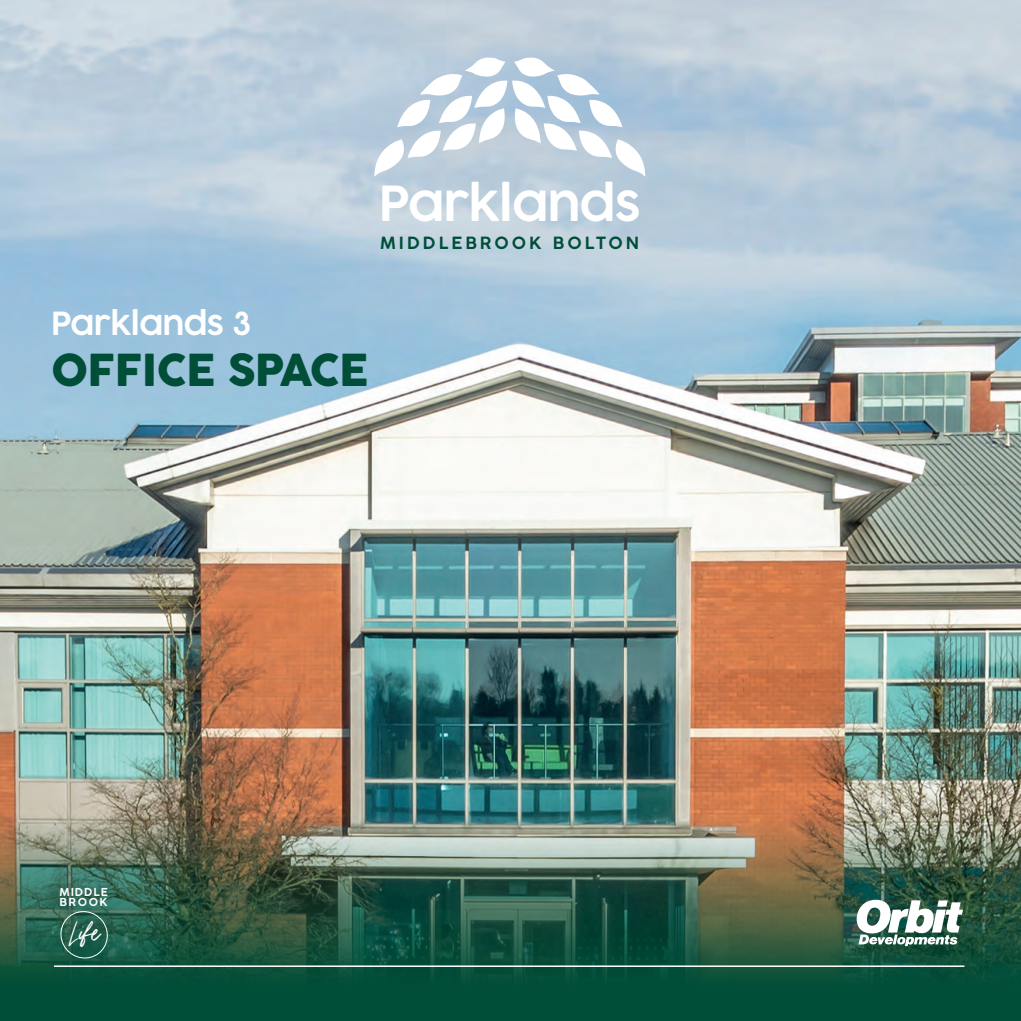
<style>
.page{position:relative;width:1021px;height:1021px;background:#fff}
.page>*{position:absolute;margin:0;border:0;box-sizing:border-box;transform-origin:0 0}
.t1{font:300 47.7px "Cocogoose Pro";letter-spacing:-.02em;color:#fff}
.t2{font:43.5px "Cocogoose Pro";letter-spacing:-.02em;color:#004e38}
.t3{font:34.8px "Triester Vector";color:#fff}
.t4{font:300 31.5px "Cocogoose Pro";letter-spacing:-.02em;color:#fff}
.t5{font:300 16.65px "Cocogoose Pro";letter-spacing:.18em;color:#004e38}
.t6{font:300 10.95px/9.9px "Cocogoose Pro";letter-spacing:.08em;color:#fff}
</style>
<div class="page">
<img style="left:0;top:0;width:1020px;height:798px">
<svg style="left:374px;top:55px;width:271px;height:122px"></svg>
<img style="left:0;top:798px;width:1020px;height:222px">
<svg style="left:856px;top:899px;width:107px;height:47px"></svg>
<svg style="left:57px;top:908px;width:55px;height:54px;background:#2b6552"></svg>
<hr style="left:54px;top:965px;width:910px;height:1px;background:#fff">
<h1 class="t1" style="left:378px;top:171px;width:264px">Parklands</h1>
<p class="t5" style="left:380px;top:232px;width:261px">MIDDLEBROOK BOLTON</p>
<h3 class="t4" style="left:51px;top:303px;width:201px">Parklands 3</h3>
<h2 class="t2" style="left:51px;top:340px;width:319px">OFFICE SPACE</h2>
<p class="t6" style="left:60px;top:887px;width:50px">MIDDLE<br>BROOK</p>
<h3 class="t3" style="left:70px;top:911px;width:32px">Life</h3>
</div>
